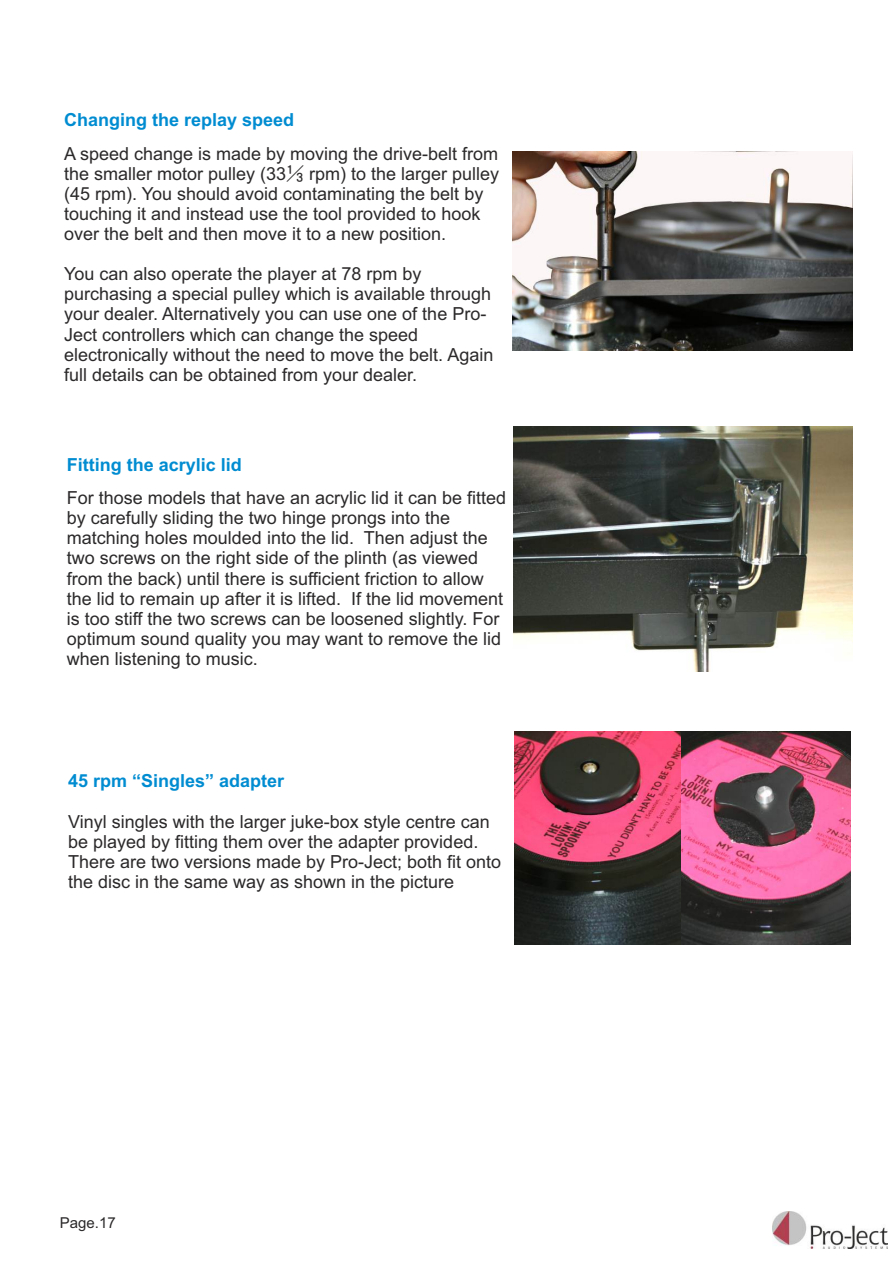
<style>
.page{position:relative;width:893px;height:1263px;background:#fff}
.page>*{position:absolute;margin:0;border:0;box-sizing:border-box;transform-origin:0 0}
.t1{font:18px/20.1px "Arial";color:#2b2929}
.t2{font:700 18px "Arial";color:#008cd1}
.t3{font:15px "Arial";color:#2b2929}
.s1{font-family:"Gulim"}
</style>
<div class="page">
<img style="left:772px;top:1211px;width:115px;height:38px">
<img style="left:513px;top:151px;width:340px;height:199px">
<img style="left:515px;top:731px;width:168px;height:214px">
<img style="left:681px;top:731px;width:170px;height:213px">
<img style="left:514px;top:427px;width:338px;height:244px">
<p class="t2" style="left:64px;top:113px;width:232px">Changing the replay speed</p>
<p class="t1" style="left:64px;top:145px;width:437px">A speed change is made by moving the drive-belt from the smaller motor pulley (33<span class="s1">⅓</span> rpm) to the larger pulley (45 rpm). You should avoid contaminating the belt by touching it and instead use the tool provided to hook over the belt and then move it to a new position.</p>
<p class="t1" style="left:64px;top:265px;width:431px">You can also operate the player at 78 rpm by purchasing a special pulley which is available through your dealer. Alternatively you can use one of the Pro-Ject controllers which can change the speed electronically without the need to move the belt. Again full details can be obtained from your dealer.</p>
<p class="t2" style="left:67px;top:457px;width:177px">Fitting the acrylic lid</p>
<p class="t1" style="left:67px;top:489px;width:441px">For those models that have an acrylic lid it can be fitted by carefully sliding the two hinge prongs into the matching holes moulded into the lid. Then adjust the two screws on the right side of the plinth (as viewed from the back) until there is sufficient friction to allow the lid to remain up after it is lifted. If the lid movement is too stiff the two screws can be loosened slightly. For optimum sound quality you may want to remove the lid when listening to music.</p>
<p class="t2" style="left:68px;top:774px;width:218px">45 rpm “Singles” adapter</p>
<p class="t1" style="left:68px;top:813px;width:435px">Vinyl singles with the larger juke-box style centre can be played by fitting them over the adapter provided.<br>There are two versions made by Pro-Ject; both fit onto the disc in the same way as shown in the picture</p>
<p class="t3" style="left:60px;top:1217px;width:57px">Page.17</p>
</div>
